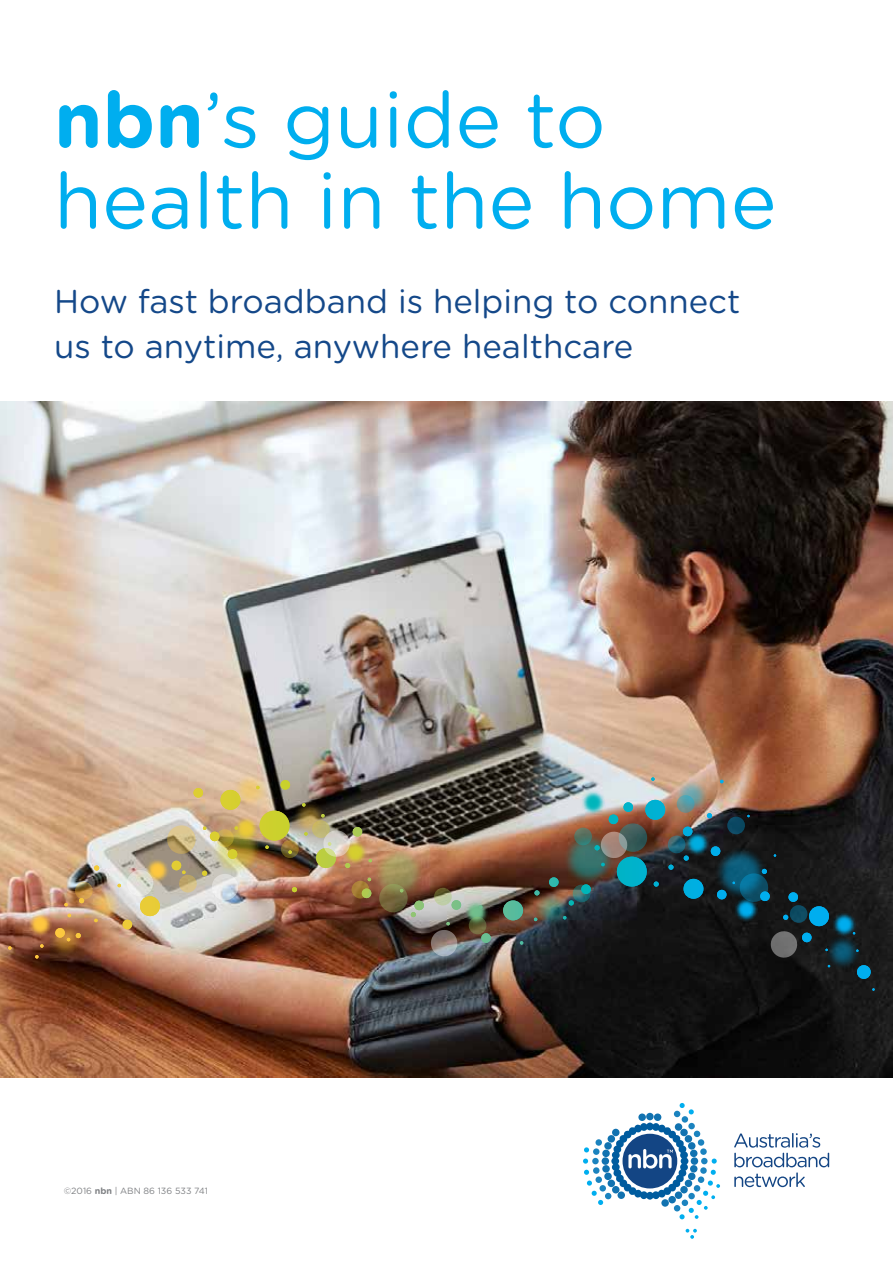
<style>
.page{position:relative;width:893px;height:1263px;background:#fff}
.page>*{position:absolute;margin:0;border:0;box-sizing:border-box;transform-origin:0 0}
.t1{font:97.5px/94.5px "Gotham Rounded";letter-spacing:-.07em;color:#00aeef}
.t2{font:78px/81px "Gotham Rounded";color:#00aeef}
.t3{font:33px/45px "Gotham Rounded";color:#144889}
.t4{font:9px "Gotham Rounded";color:#808285}
.s1{font-weight:700}
</style>
<div class="page">
<svg style="left:734px;top:1133px;width:95px;height:54px"></svg>
<svg style="left:686px;top:1229px;width:11px;height:10px"></svg>
<svg style="left:583px;top:1103px;width:137px;height:116px"></svg>
<img style="left:0;top:402px;width:893px;height:675px">
<img style="left:779px;top:971px;width:114px;height:45px">
<img style="left:627px;top:731px;width:129px;height:51px">
<img style="left:488px;top:844px;width:129px;height:129px">
<img style="left:314px;top:754px;width:60px;height:37px">
<img style="left:185px;top:725px;width:129px;height:66px">
<img style="left:41px;top:841px;width:128px;height:129px">
<img style="left:2px;top:931px;width:128px;height:73px">
<img style="left:516px;top:786px;width:33px;height:145px">
<img style="left:327px;top:800px;width:145px;height:145px">
<img style="left:165px;top:776px;width:145px;height:145px">
<img style="left:783px;top:864px;width:110px;height:122px">
<div style="left:685px;top:958px;width:122px;height:13px;background:#101010"></div>
<img style="left:655px;top:782px;width:104px;height:13px">
<img style="left:533px;top:742px;width:122px;height:122px">
<img style="left:416px;top:851px;width:122px;height:122px">
<img style="left:294px;top:791px;width:122px;height:122px">
<img style="left:185px;top:767px;width:122px;height:122px">
<img style="left:96px;top:809px;width:123px;height:122px">
<img style="left:0;top:864px;width:102px;height:122px">
<svg style="left:469px;top:916px;width:22px;height:27px"></svg>
<svg style="left:434px;top:888px;width:27px;height:22px"></svg>
<svg style="left:352px;top:878px;width:20px;height:20px"></svg>
<svg style="left:379px;top:884px;width:45px;height:33px"></svg>
<svg style="left:75px;top:882px;width:18px;height:21px"></svg>
<img style="left:549px;top:795px;width:280px;height:163px">
<svg style="left:431px;top:922px;width:26px;height:34px"></svg>
<img style="left:259px;top:803px;width:103px;height:65px">
<img style="left:167px;top:825px;width:71px;height:75px">
<svg style="left:117px;top:870px;width:43px;height:59px;background:#d6cba9"></svg>
<h1 class="t1" style="left:52px;top:53px;width:481px">Super<br>Connected<br>Jobs</h1>
<h2 class="t2" style="left:54px;top:76px;width:724px"><span class="s1">nbn</span>’s guide to health in the home</h2>
<p class="t3" style="left:54px;top:278px;width:688px">How fast broadband is helping to connect us to anytime, anywhere healthcare</p>
<p class="t4" style="left:64px;top:1185px;width:146px">©2016 <span class="s1">nbn</span> | ABN 86 136 533 741</p>
<p class="t4" style="left:64px;top:1186px;width:145px">© 2015 <span class="s1">nbn</span> | ABN 86 136 533 741</p>
</div>
